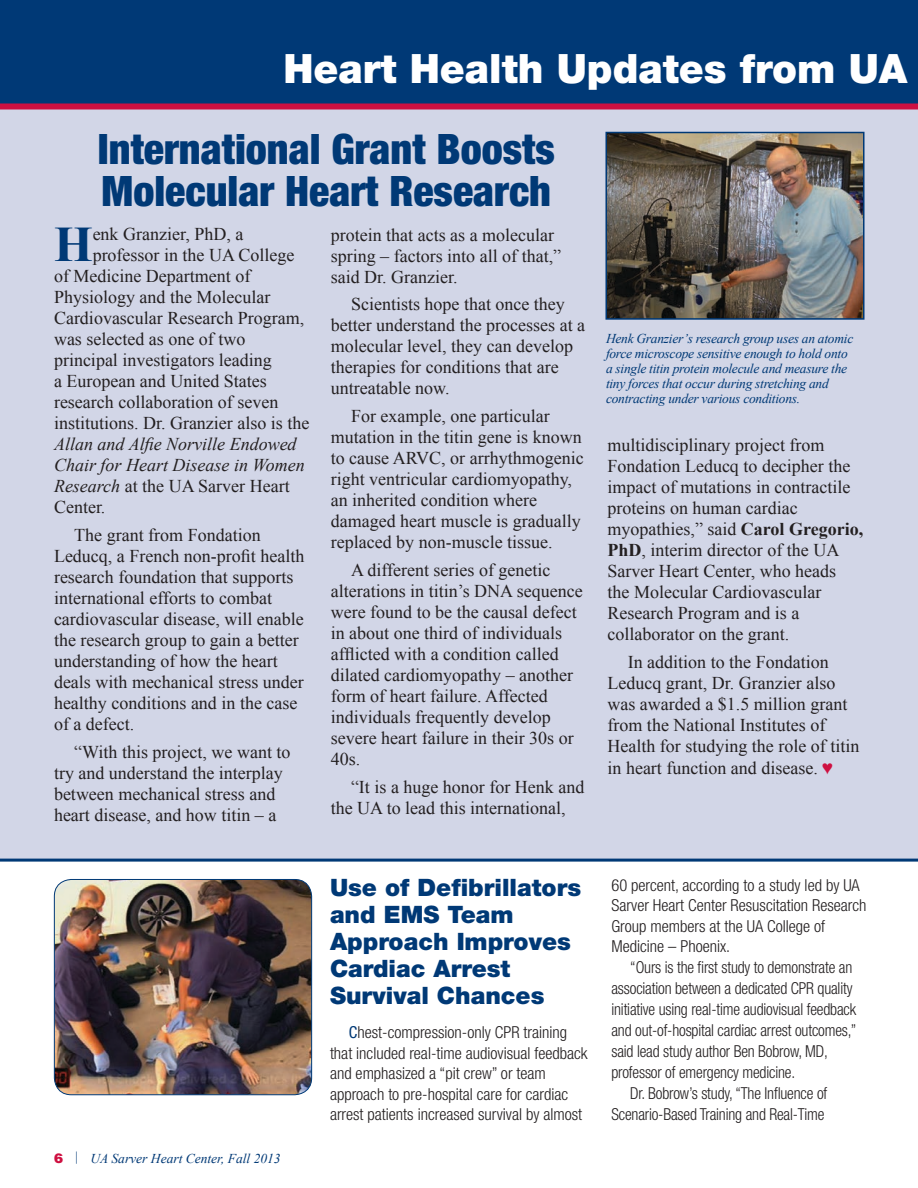
<style>
.page{position:relative;width:918px;height:1188px;background:#fff}
.page>*{position:absolute;margin:0;border:0;box-sizing:border-box;transform-origin:0 0}
.t1{font:700 49.65px "Times New Roman";color:#003976}
.t2{font:900 condensed 42px/42px "Helvetica Neue LT Std";color:#003976}
.t3{font:900 40.5px "Helvetica Neue LT Std";color:#fff}
.t4{font:900 24px/27px "Helvetica Neue LT Std";color:#003976}
.t5{font:18px/21px "Times New Roman";color:#231f20}
.t6{font:italic 18px/21px "Times New Roman";color:#231f20}
.t7{font:300 condensed 16.5px/20.4px "Helvetica Neue LT Std";color:#231f20}
.t8{font:300 condensed 16.5px "Helvetica Neue LT Std";color:#231f20;scale:.95 1}
.t9{font:italic 13.5px/15px "Times New Roman";letter-spacing:-.02em;color:#003976}
.t10{font:italic 13.5px "Times New Roman";color:#003976}
.s1{font-style:normal}
.s2{font-weight:700}
.s3{color:#ce1041}
.s4{font-family:"Helvetica LT Std";font-weight:900;font-style:normal;color:#ce1041}
.s5{font-weight:400;color:#003976}
</style>
<div class="page">
<div style="left:0;top:107px;width:918px;height:752px;background:#d2d6e7"></div>
<div style="left:0;top:0;width:918px;height:105px;background:#003976"></div>
<div style="left:0;top:104px;width:918px;height:6px;background:#ce1041"></div>
<img style="left:608px;top:135px;width:254px;height:182px">
<div style="left:605px;top:132px;width:260px;height:188px;border:2px solid #003976"></div>
<img style="left:54px;top:879px;width:258px;height:216px">
<div style="left:54px;top:879px;width:258px;height:216px;border:1px solid #003976;border-radius:17px"></div>
<hr style="left:0;top:859px;width:918px;height:3px;background:#003976">
<h3 class="t3" style="left:283px;top:44px;width:626px">Heart Health Updates from UA</h3>
<h2 class="t2" style="left:98px;top:127px;width:458px">International Grant Boosts<br>Molecular Heart Research</h2>
<h1 class="t1" style="left:54px;top:210px;width:40px">H</h1>
<p class="t5" style="left:93px;top:224px;width:152px">enk Granzier, PhD, a</p>
<p class="t5" style="left:93px;top:245px;width:203px">professor in the UA College</p>
<p class="t5" style="left:54px;top:266px;width:198px">of Medicine Department of</p>
<p class="t5" style="left:54px;top:287px;width:218px">Physiology and the Molecular</p>
<p class="t5" style="left:54px;top:308px;width:252px">Cardiovascular Research Program,</p>
<p class="t5" style="left:54px;top:329px;width:193px">was selected as one of two</p>
<p class="t5" style="left:54px;top:350px;width:219px">principal investigators leading</p>
<p class="t5" style="left:54px;top:371px;width:214px">a European and United States</p>
<p class="t5" style="left:54px;top:392px;width:226px">research collaboration of seven</p>
<p class="t5" style="left:54px;top:413px;width:257px">institutions. Dr. Granzier also is the</p>
<p class="t6" style="left:54px;top:434px;width:252px">Allan and Alfie Norville Endowed<br>Chair for Heart Disease in Women<br>Research <span class="s1">at the UA Sarver Heart<br>Center.</span></p>
<p class="t5" style="left:54px;top:524px;width:252px;text-indent:20px">The grant from Fondation<br>Leducq, a French non-profit health research foundation that supports international efforts to combat cardiovascular disease, will enable the research group to gain a better understanding of how the heart deals with mechanical stress under healthy conditions and in the case of a defect.</p>
<p class="t5" style="left:54px;top:741px;width:238px;text-indent:20px">“With this project, we want to try and understand the interplay between mechanical stress and heart disease, and how titin – a</p>
<p class="t5" style="left:331px;top:224px;width:232px">protein that acts as a molecular spring – factors into all of that,” said Dr. Granzier.</p>
<p class="t5" style="left:331px;top:294px;width:256px;text-indent:20px">Scientists hope that once they better understand the processes at a molecular level, they can develop therapies for conditions that are untreatable now.</p>
<p class="t5" style="left:331px;top:405px;width:255px;text-indent:20px">For example, one particular mutation in the titin gene is known to cause ARVC, or arrhythmogenic right ventricular cardiomyopathy, an inherited condition where damaged heart muscle is gradually replaced by non-muscle tissue.</p>
<p class="t5" style="left:331px;top:559px;width:253px;text-indent:20px">A different series of genetic alterations in titin’s DNA sequence were found to be the causal defect in about one third of individuals afflicted with a condition called dilated cardiomyopathy – another form of heart failure. Affected individuals frequently develop severe heart failure in their 30s or<br>40s.</p>
<p class="t5" style="left:331px;top:776px;width:255px;text-indent:20px">“It is a huge honor for Henk and the UA to lead this international,</p>
<p class="t9" style="left:606px;top:331px;width:249px">Henk Granzier’s research group uses an atomic force microscope sensitive enough to hold onto a single titin protein molecule and measure the tiny forces that occur during stretching and contracting under various conditions.</p>
<p class="t5" style="left:608px;top:434px;width:257px">multidisciplinary project from<br>Fondation Leducq to decipher the impact of mutations in contractile proteins on human cardiac myopathies,” said <span class="s2">Carol Gregorio,<br>PhD</span>, interim director of the UA<br>Sarver Heart Center, who heads<br>the Molecular Cardiovascular<br>Research Program and is a collaborator on the grant.</p>
<p class="t5" style="left:608px;top:651px;width:253px;text-indent:20px">In addition to the Fondation<br>Leducq grant, Dr. Granzier also was awarded a $1.5 million grant from the National Institutes of<br>Health for studying the role of titin in heart function and disease. <span class="s3">♥</span></p>
<p class="t10" style="left:54px;top:1149px;width:228px"><span class="s4">6</span> | UA Sarver Heart Center, Fall 2013</p>
<h3 class="t4" style="left:330px;top:874px;width:253px">Use of Defibrillators and EMS Team<br>Approach Improves<br>Cardiac Arrest<br>Survival Chances</h3>
<p class="t7" style="left:330px;top:1022px;width:259px;text-indent:19px"><span class="s5">C</span>hest-compression-only CPR training that included real-time audiovisual feedback and emphasized a “pit crew” or team approach to pre-hospital care for cardiac arrest patients increased survival by almost</p>
<p class="t7" style="left:611px;top:875px;width:257px">60 percent, according to a study led by UA Sarver Heart Center Resuscitation Research Group members at the UA College of Medicine – Phoenix.</p>
<p class="t8" style="left:630px;top:958px;width:235px">“Ours is the first study to demonstrate an</p>
<p class="t8" style="left:611px;top:979px;width:255px">association between a dedicated CPR quality</p>
<p class="t8" style="left:611px;top:1000px;width:259px">initiative using real-time audiovisual feedback</p>
<p class="t8" style="left:611px;top:1021px;width:259px">and out-of-hospital cardiac arrest outcomes,”</p>
<p class="t8" style="left:611px;top:1042px;width:229px">said lead study author Ben Bobrow, MD,</p>
<p class="t8" style="left:611px;top:1063px;width:195px">professor of emergency medicine.</p>
<p class="t8" style="left:630px;top:1084px;width:209px">Dr. Bobrow’s study, “The Influence of</p>
<p class="t8" style="left:611px;top:1105px;width:226px">Scenario-Based Training and Real-Time</p>
</div>
